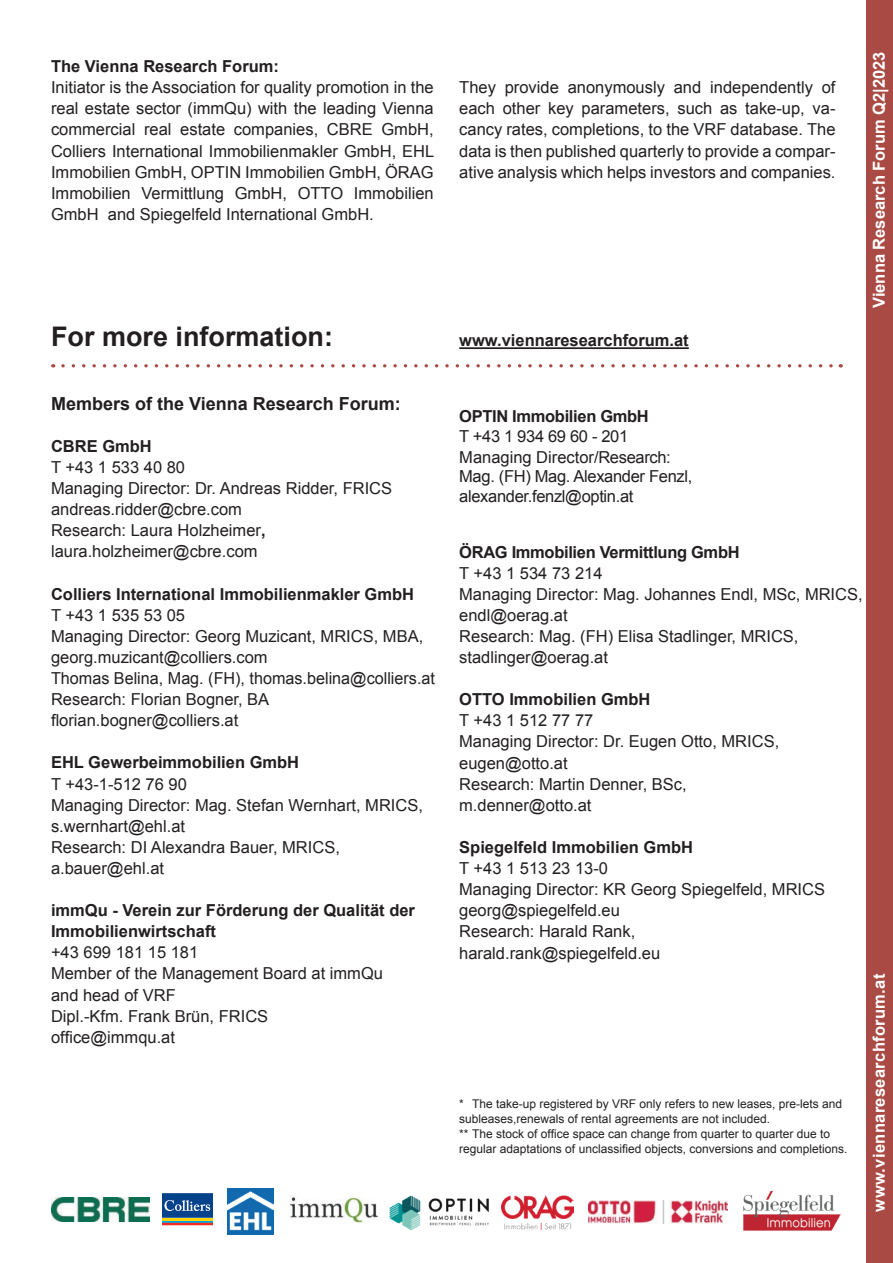
<style>
.page{position:relative;width:893px;height:1263px;background:#fff}
.page>*{position:absolute;margin:0;border:0;box-sizing:border-box;transform-origin:0 0}
.t1{font:700 27px "Arial";color:#231f20}
.t2{font:700 18px "Arial";color:#231f20}
.t3{font:16.5px/21.1px "Arial";color:#231f20}
.t4{font:700 16.5px/21.1px "Arial";color:#231f20}
.t5{font:16.5px/19.5px "Arial";letter-spacing:-.02em;color:#231f20}
.t6{font:700 16.5px "Arial";letter-spacing:-.02em;color:#231f20}
.t7{font:700 16.5px "Arial";letter-spacing:.02em;color:#fff}
.t8{font:700 16.5px "Arial";color:#fff}
.t9{font:12px/15px "Arial";color:#231f20}
.s1{font-weight:700}
</style>
<div class="page">
<hr style="left:459px;top:347px;width:230px;height:2px;background:#231f20">
<svg style="left:63px;top:364px;width:778px;height:3px"></svg>
<div style="left:866px;top:0;width:27px;height:1263px;background:#a94b44"></div>
<img style="left:51px;top:1197px;width:98px;height:24px">
<img style="left:589px;top:1200px;width:139px;height:23px">
<img style="left:743px;top:1190px;width:99px;height:41px">
<img style="left:289px;top:1195px;width:97px;height:28px">
<img style="left:501px;top:1195px;width:73px;height:34px">
<svg style="left:162px;top:1193px;width:50px;height:33px;background:#4c6b8a"></svg>
<img style="left:228px;top:1188px;width:45px;height:46px">
<img style="left:389px;top:1195px;width:100px;height:35px">
<p class="t4" style="left:51px;top:56px;width:230px">The Vienna Research Forum:</p>
<p class="t3" style="left:51px;top:77px;width:385px;text-align:justify">Initiator is the Association for quality promotion in the real estate sector (immQu) with the leading Vienna commercial real estate companies, CBRE GmbH, Colliers International Immobilienmakler GmbH, EHL Immobilien GmbH, OPTIN Immobilien GmbH, ÖRAG Immobilien Vermittlung GmbH, OTTO Immobilien GmbH and Spiegelfeld International GmbH.</p>
<p class="t3" style="left:459px;top:77px;width:378px;text-align:justify">They provide anonymously and independently of each other key parameters, such as take-up, va&shy;cancy rates, completions, to the VRF database. The data is then published quarterly to provide a compar&shy;ative analysis which helps investors and companies.</p>
<h1 class="t1" style="left:51px;top:319px;width:284px">For more information:</h1>
<p class="t4" style="left:459px;top:331px;width:231px">www.viennaresearchforum.at</p>
<p class="t8" style="left:868px;top:308px;width:258px;rotate:-90deg">Vienna Research Forum Q2|2023</p>
<p class="t2" style="left:51px;top:392px;width:351px">Members of the Vienna Research Forum:</p>
<p class="t4" style="left:51px;top:436px;width:102px">CBRE GmbH</p>
<p class="t3" style="left:51px;top:457px;width:343px">T +43 1 533 40 80<br>Managing Director: Dr. Andreas Ridder, FRICS andreas.ridder@cbre.com<br>Research: Laura Holzheimer<span class="s1">, </span>laura.holzheimer@cbre.com</p>
<p class="t4" style="left:51px;top:584px;width:365px">Colliers International Immobilienmakler GmbH</p>
<p class="t3" style="left:51px;top:604px;width:385px">T +43 1 535 53 05<br>Managing Director: Georg Muzicant, MRICS, MBA, georg.muzicant@colliers.com<br>Thomas Belina, Mag. (FH), thomas.belina@colliers.at Research: Florian Bogner, BA florian.bogner@colliers.at</p>
<p class="t4" style="left:51px;top:753px;width:250px">EHL Gewerbeimmobilien GmbH</p>
<p class="t3" style="left:51px;top:773px;width:374px">T +43-1-512 76 90<br>Managing Director: Mag. Stefan Wernhart, MRICS, s.wernhart@ehl.at<br>Research: DI Alexandra Bauer, MRICS, a.bauer@ehl.at</p>
<p class="t4" style="left:51px;top:900px;width:365px">immQu - Verein zur Förderung der Qualität der<br>Immobilienwirtschaft</p>
<p class="t3" style="left:51px;top:942px;width:333px">+43 699 181 15 181<br>Member of the Management Board at immQu and head of VRF<br>Dipl.-Kfm. Frank Brün, FRICS office@immqu.at</p>
<p class="t6" style="left:459px;top:406px;width:191px">OPTIN Immobilien GmbH</p>
<p class="t3" style="left:459px;top:426px;width:213px">T +43 1 934 69 60 - 201<br>Managing Director/Research:</p>
<p class="t5" style="left:459px;top:467px;width:235px">Mag. (FH) Mag. Alexander Fenzl, alexander.fenzl@optin.at</p>
<p class="t6" style="left:459px;top:541px;width:282px">ÖRAG Immobilien Vermittlung GmbH</p>
<p class="t3" style="left:459px;top:562px;width:405px">T +43 1 534 73 214<br>Managing Director: Mag. Johannes Endl, MSc, MRICS, endl@oerag.at<br>Research: Mag. (FH) Elisa Stadlinger, MRICS, stadlinger@oerag.at</p>
<p class="t4" style="left:459px;top:689px;width:193px">OTTO Immobilien GmbH</p>
<p class="t3" style="left:459px;top:710px;width:322px">T +43 1 512 77 77<br>Managing Director: Dr. Eugen Otto, MRICS, eugen@otto.at<br>Research: Martin Denner, BSc, m.denner@otto.at</p>
<p class="t4" style="left:459px;top:837px;width:235px">Spiegelfeld Immobilien GmbH</p>
<p class="t3" style="left:459px;top:858px;width:367px">T +43 1 513 23 13-0<br>Managing Director: KR Georg Spiegelfeld, MRICS georg@spiegelfeld.eu<br>Research: Harald Rank, harald.rank@spiegelfeld.eu</p>
<p class="t9" style="left:459px;top:1097px;width:390px">* The take-up registered by VRF only refers to new leases, pre-lets and subleases,renewals of rental agreements are not included.<br>** The stock of office space can change from quarter to quarter due to regular adaptations of unclassified objects, conversions and completions.</p>
<p class="t7" style="left:868px;top:1211px;width:239px;rotate:-90deg">www.viennaresearchforum.at</p>
</div>
